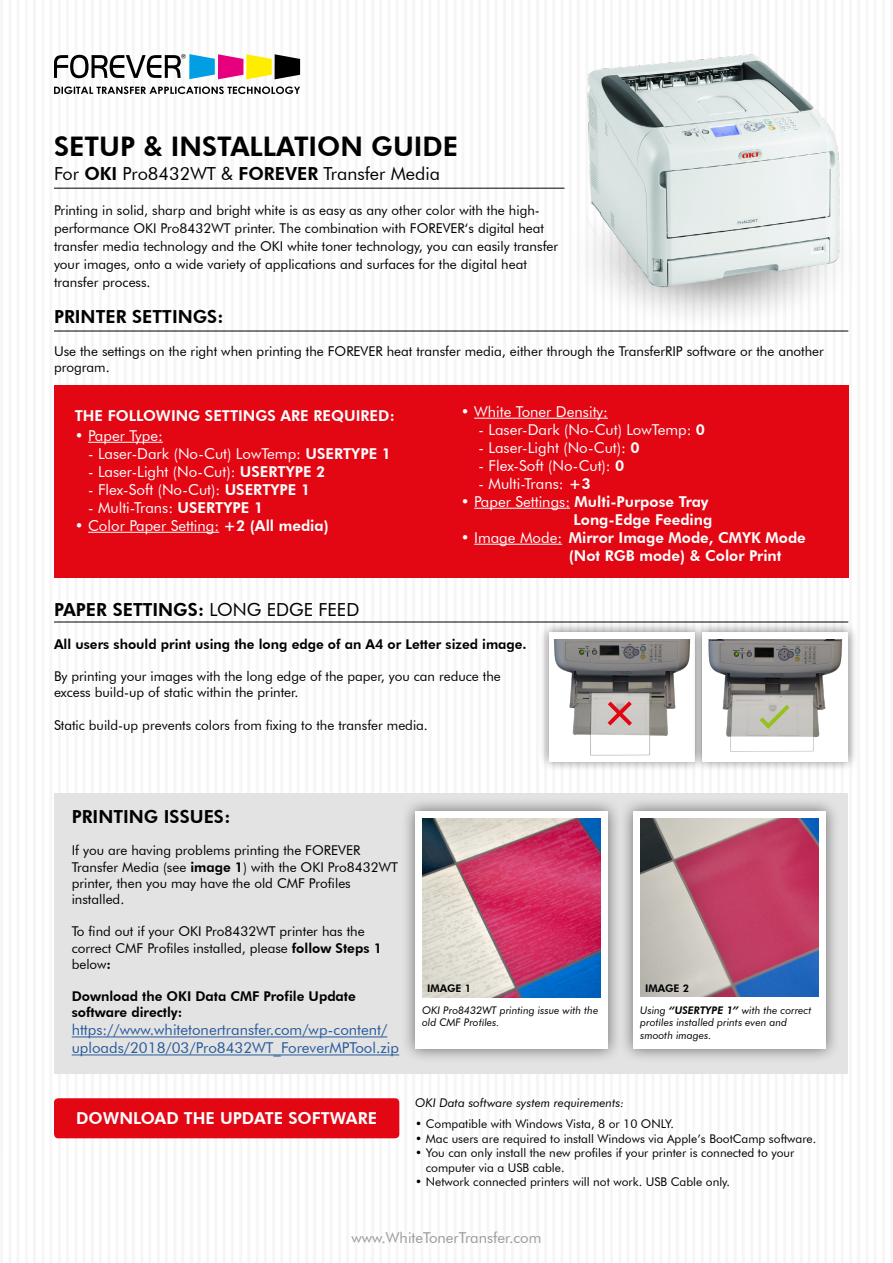
<style>
.page{position:relative;width:893px;height:1263px;background:#fff}
.page>*{position:absolute;margin:0;border:0;box-sizing:border-box;transform-origin:0 0}
.t1{font:800 27px "Futura BT";color:#000}
.t2{font:800 18px "Futura BT";color:#000}
.t3{font:18px "Futura BT";color:#000}
.t4{font:800 16.5px "Futura BT";color:#fff}
.t5{font:15px "Futura BT";color:#fff}
.t6{font:800 15px/18px "Futura BT";color:#fff;text-align:right}
.t7{font:15px/18px "Futura BT";color:#275b9b}
.t8{font:15px "Futura BT";color:#9b9b9a}
.t9{font:13.5px/16.2px "Futura BT";color:#000}
.t10{font:800 13.5px/16.2px "Futura BT";color:#000}
.t11{font:12px/14.4px "Futura BT";color:#000}
.t12{font:italic 12px "Futura BT";color:#000}
.t13{font:italic 10.5px/12.6px "Futura BT";color:#000}
.t14{font:800 10.5px "Futura BT";color:#000}
.s1{font-weight:800}
.s2{font-weight:400}
</style>
<div class="page">
<img style="left:549px;top:54px;width:303px;height:278px">
<hr style="left:54px;top:188px;width:510px;height:1px;background:#000">
<div style="left:54px;top:385px;width:794px;height:192px;background:#e30613"></div>
<hr style="left:88px;top:442px;width:75px;height:1px;background:#fff">
<hr style="left:88px;top:532px;width:131px;height:1px;background:#fff">
<hr style="left:474px;top:418px;width:134px;height:1px;background:#fff">
<hr style="left:474px;top:508px;width:96px;height:1px;background:#fff">
<hr style="left:474px;top:544px;width:88px;height:1px;background:#fff">
<hr style="left:54px;top:331px;width:794px;height:1px;background:#000">
<div style="left:539px;top:621px;width:167px;height:151px;background:#000;opacity:.53"></div>
<div style="left:549px;top:632px;width:146px;height:129px;background:#fff"></div>
<img style="left:554px;top:639px;width:137px;height:117px">
<svg style="left:608px;top:701px;width:24px;height:25px"></svg>
<div style="left:692px;top:621px;width:166px;height:151px;background:#000;opacity:.53"></div>
<div style="left:702px;top:632px;width:146px;height:129px;background:#fff"></div>
<img style="left:703px;top:640px;width:142px;height:124px">
<svg style="left:760px;top:705px;width:29px;height:24px"></svg>
<hr style="left:54px;top:622px;width:794px;height:1px;background:#000">
<svg style="left:54px;top:86px;width:246px;height:8px"></svg>
<svg style="left:54px;top:54px;width:246px;height:25px"></svg>
<hr style="left:0;top:905px;width:1px;height:266px;background:#f5f5f5">
<div style="left:54px;top:793px;width:794px;height:280px;background:#e3e3e3"></div>
<hr style="left:72px;top:1036px;width:315px;height:1px;background:#275b9b">
<hr style="left:72px;top:1054px;width:327px;height:1px;background:#275b9b">
<div style="left:401px;top:797px;width:221px;height:266px;background:#000;opacity:.53"></div>
<div style="left:415px;top:811px;width:193px;height:238px;background:#fff"></div>
<img style="left:422px;top:818px;width:179px;height:179px">
<div style="left:619px;top:797px;width:221px;height:266px;background:#000;opacity:.53"></div>
<div style="left:633px;top:811px;width:193px;height:238px;background:#fff"></div>
<img style="left:640px;top:818px;width:178px;height:179px">
<div style="left:54px;top:1098px;width:345px;height:40px;background:#e30613;border-radius:4px"></div>
<h1 class="t1" style="left:54px;top:130px;width:406px">SETUP &amp; INSTALLATION GUIDE</h1>
<h2 class="t3" style="left:54px;top:162px;width:388px">For <span class="s1">OKI</span> Pro8432WT &amp; <span class="s1">FOREVER</span> Transfer Media</h2>
<p class="t9" style="left:54px;top:201px;width:506px;line-height:18px">Printing in solid, sharp and bright white is as easy as any other color with the high&shy;performance OKI Pro8432WT printer. The combination with FOREVER‘s digital heat transfer media technology and the OKI white toner technology, you can easily transfer your images, onto a wide variety of applications and surfaces for the digital heat transfer process.</p>
<h2 class="t2" style="left:54px;top:306px;width:171px">PRINTER SETTINGS:</h2>
<p class="t9" style="left:54px;top:343px;width:771px">Use the settings on the right when printing the FOREVER heat transfer media, either through the TransferRIP software or the another program.</p>
<p class="t6" style="left:75px;top:406px;width:321px">THE FOLLOWING SETTINGS ARE REQUIRED:</p>
<p class="t5" style="left:75px;top:426px;width:90px">• Paper Type:</p>
<p class="t5" style="left:88px;top:444px;width:304px">- Laser-Dark (No-Cut) LowTemp: <span class="s1">USERTYPE 1</span></p>
<p class="t5" style="left:88px;top:462px;width:239px">- Laser-Light (No-Cut): <span class="s1">USERTYPE 2</span></p>
<p class="t5" style="left:88px;top:480px;width:224px">- Flex-Soft (No-Cut): <span class="s1">USERTYPE 1</span></p>
<p class="t5" style="left:88px;top:498px;width:177px">- Multi-Trans: <span class="s1">USERTYPE 1</span></p>
<p class="t5" style="left:75px;top:516px;width:255px">• Color Paper Setting: <span class="s1">+2 (All media)</span></p>
<p class="t5" style="left:461px;top:402px;width:149px">• White Toner Density:</p>
<p class="t5" style="left:479px;top:420px;width:228px">- Laser-Dark (No-Cut) LowTemp: <span class="s1">0</span></p>
<p class="t5" style="left:479px;top:438px;width:162px">- Laser-Light (No-Cut): <span class="s1">0</span></p>
<p class="t5" style="left:479px;top:456px;width:147px">- Flex-Soft (No-Cut): <span class="s1">0</span></p>
<p class="t5" style="left:479px;top:474px;width:113px">- Multi-Trans: <span class="s1">+3</span></p>
<p class="t6" style="left:461px;top:492px;width:253px"><span class="s2">• Paper Settings:</span> Multi-Purpose Tray<br>Long-Edge Feeding</p>
<p class="t6" style="left:569px;top:528px;width:238px;text-align:left;text-indent:-108px"><span class="s2">• Image Mode:</span> Mirror Image Mode, CMYK Mode (Not RGB mode) &amp; Color Print</p>
<h2 class="t2" style="left:54px;top:599px;width:307px">PAPER SETTINGS: <span class="s2">LONG EDGE FEED</span></h2>
<p class="t10" style="left:54px;top:636px;width:474px">All users should print using the long edge of an A4 or Letter sized image.</p>
<p class="t9" style="left:54px;top:668px;width:448px">By printing your images with the long edge of the paper, you can reduce the excess build-up of static within the printer.</p>
<p class="t9" style="left:54px;top:717px;width:375px">Static build-up prevents colors from fixing to the transfer media.</p>
<h2 class="t2" style="left:72px;top:805px;width:160px">PRINTING ISSUES:</h2>
<p class="t9" style="left:72px;top:842px;width:328px">If you are having problems printing the FOREVER Transfer Media (see <span class="s1">image 1</span>) with the OKI Pro8432WT printer, then you may have the old CMF Profiles installed.</p>
<p class="t9" style="left:72px;top:923px;width:312px">To find out if your OKI Pro8432WT printer has the correct CMF Profiles installed, please <span class="s1">follow Steps 1 </span>below<span class="s1">:</span></p>
<p class="t10" style="left:72px;top:988px;width:286px">Download the OKI Data CMF Profile Update software directly:</p>
<p class="t7" style="left:72px;top:1021px;width:329px">https://www.whitetonertransfer.com/wp-content/ uploads/2018/03/Pro8432WT_ForeverMPTool.zip</p>
<p class="t14" style="left:427px;top:982px;width:46px">IMAGE 1</p>
<p class="t13" style="left:422px;top:1004px;width:178px">OKI Pro8432WT printing issue with the old CMF Profiles.</p>
<p class="t14" style="left:645px;top:982px;width:46px">IMAGE 2</p>
<p class="t13" style="left:640px;top:1004px;width:173px">Using <span class="s1">“USERTYPE 1”</span> with the correct profiles installed prints even and smooth images.</p>
<p class="t4" style="left:76px;top:1108px;width:303px">DOWNLOAD THE UPDATE SOFTWARE</p>
<p class="t12" style="left:415px;top:1096px;width:210px">OKI Data software system requirements:</p>
<p class="t11" style="left:415px;top:1117px;width:260px">• Compatible with Windows Vista, 8 or 10 ONLY.</p>
<p class="t11" style="left:415px;top:1131px;width:403px">• Mac users are required to install Windows via Apple’s BootCamp software.</p>
<p class="t11" style="left:426px;top:1145px;width:370px;text-indent:-11px">• You can only install the new profiles if your printer is connected to your computer via a USB cable.</p>
<p class="t11" style="left:415px;top:1174px;width:316px">• Network connected printers will not work. USB Cable only.</p>
<p class="t8" style="left:351px;top:1228px;width:192px">www.WhiteTonerTransfer.com</p>
</div>
